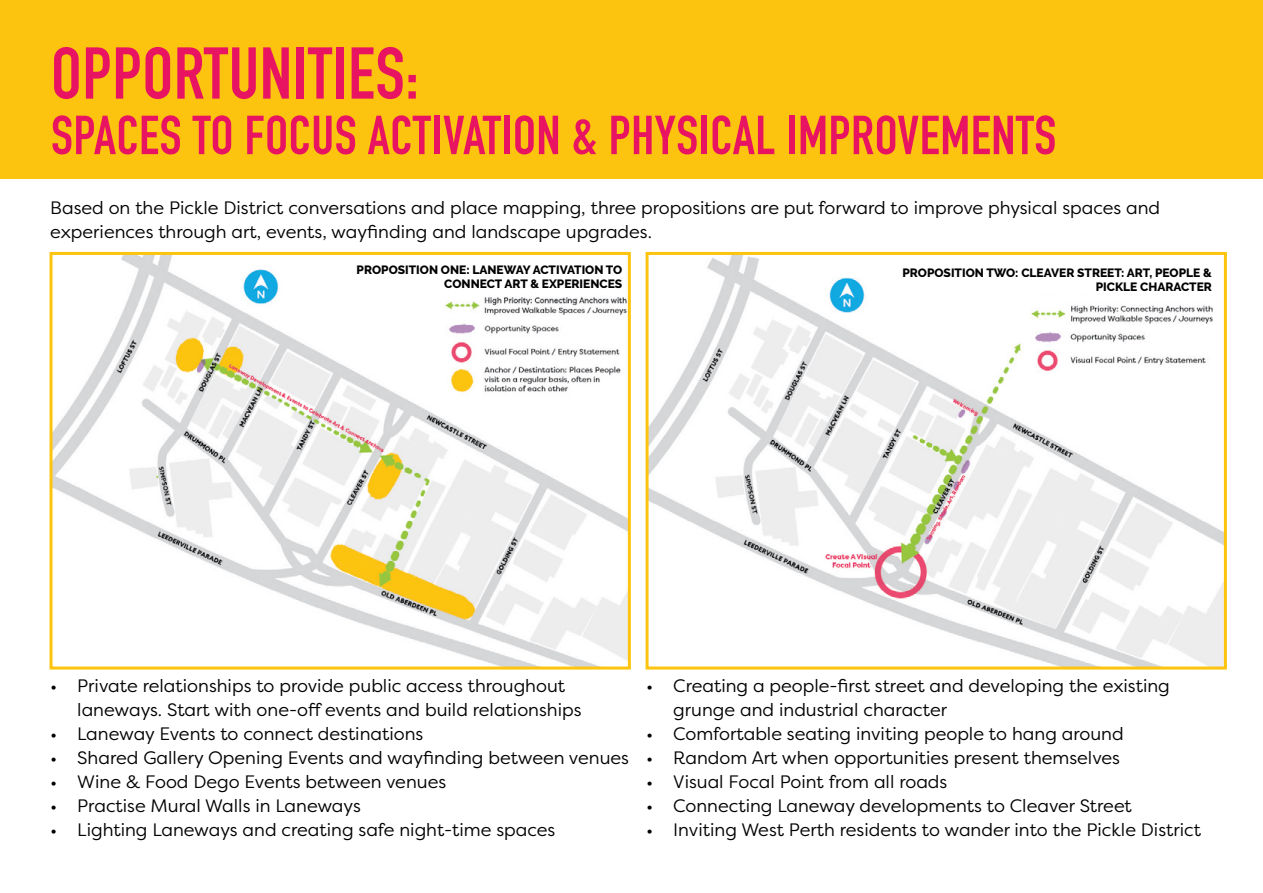
<style>
.page{position:relative;width:1263px;height:893px;background:#fff}
.page>*{position:absolute;margin:0;border:0;box-sizing:border-box;transform-origin:0 0}
.TPD_TITLES{font:700 72px "DIN Condensed";letter-spacing:.01em;color:#e91461}
.TPD_TITLES-2{font:700 54px "DIN Condensed";letter-spacing:.01em;color:#e91461}
.TPD_BODY_TEXT{font:18px/24px "Filson Pro";color:#000}
.Table_text_title{font:800 12px/14.4px "Raleway";color:#000;text-align:right}
</style>
<div class="page">
<img style="left:54px;top:256px;width:573px;height:409px">
<div style="left:50px;top:252px;width:581px;height:417px;border:3px solid #fcc40f"></div>
<img style="left:649px;top:256px;width:574px;height:409px">
<div style="left:645px;top:252px;width:582px;height:417px;border:3px solid #fcc40f"></div>
<div style="left:997px;top:266px;width:221px;height:28px;background:#fff"></div>
<div style="left:315px;top:265px;width:310px;height:26px;background:#fff"></div>
<div style="left:0;top:0;width:1263px;height:179px;background:#fcc40f"></div>
<p class="TPD_TITLES" style="left:51px;top:25px;width:369px">OPPORTUNITIES:</p>
<p class="TPD_TITLES-2" style="left:51px;top:99px;width:1007px">SPACES TO FOCUS ACTIVATION &amp; PHYSICAL IMPROVEMENTS</p>
<p class="TPD_BODY_TEXT" style="left:50px;top:195px;width:1111px">Based on the Pickle District conversations and place mapping, three propositions are put forward to improve physical spaces and experiences through art, events, wayfinding and landscape upgrades.</p>
<p class="Table_text_title" style="left:357px;top:262px;width:267px">PROPOSITION ONE: LANEWAY ACTIVATION TO<br>CONNECT ART &amp; EXPERIENCES</p>
<p class="Table_text_title" style="left:902px;top:265px;width:311px">PROPOSITION TWO: CLEAVER STREET: ART, PEOPLE &amp;<br>PICKLE CHARACTER</p>
<p class="TPD_BODY_TEXT" style="left:77px;top:673px;width:506px;text-indent:-27px">• Private relationships to provide public access throughout laneways. Start with one-off events and build relationships</p>
<p class="TPD_BODY_TEXT" style="left:50px;top:721px;width:375px">• Laneway Events to connect destinations</p>
<p class="TPD_BODY_TEXT" style="left:50px;top:745px;width:580px">• Shared Gallery Opening Events and wayfinding between venues</p>
<p class="TPD_BODY_TEXT" style="left:50px;top:769px;width:397px">• Wine &amp; Food Dego Events between venues</p>
<p class="TPD_BODY_TEXT" style="left:50px;top:793px;width:312px">• Practise Mural Walls in Laneways</p>
<p class="TPD_BODY_TEXT" style="left:50px;top:817px;width:507px">• Lighting Laneways and creating safe night-time spaces</p>
<p class="TPD_BODY_TEXT" style="left:673px;top:673px;width:498px;text-indent:-27px">• Creating a people-first street and developing the existing grunge and industrial character</p>
<p class="TPD_BODY_TEXT" style="left:646px;top:721px;width:479px">• Comfortable seating inviting people to hang around</p>
<p class="TPD_BODY_TEXT" style="left:646px;top:745px;width:475px">• Random Art when opportunities present themselves</p>
<p class="TPD_BODY_TEXT" style="left:646px;top:769px;width:302px">• Visual Focal Point from all roads</p>
<p class="TPD_BODY_TEXT" style="left:646px;top:793px;width:487px">• Connecting Laneway developments to Cleaver Street</p>
<p class="TPD_BODY_TEXT" style="left:646px;top:817px;width:556px">• Inviting West Perth residents to wander into the Pickle District</p>
</div>
